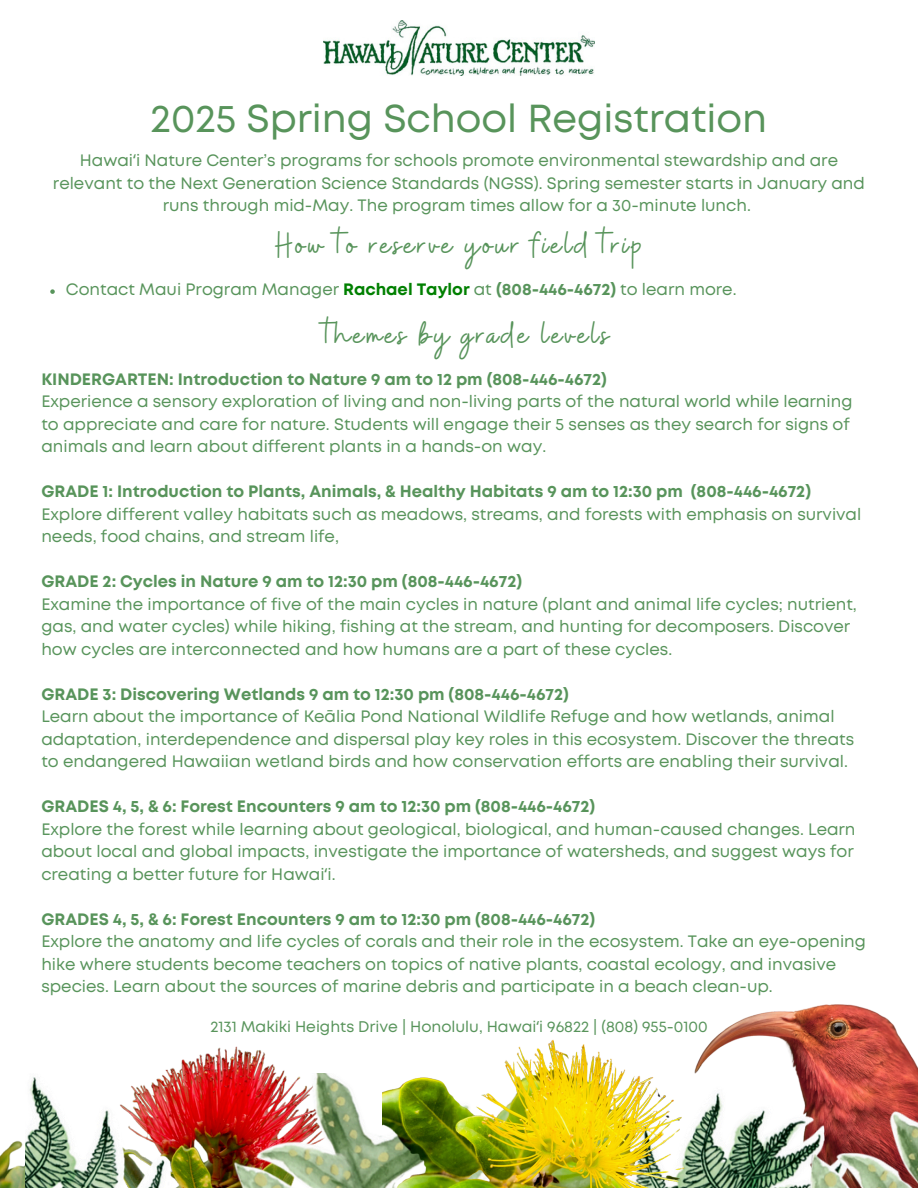
<style>
.page{position:relative;width:918px;height:1188px;background:#fff}
.page>*{position:absolute;margin:0;border:0;box-sizing:border-box;transform-origin:0 0}
.t1{font:39px "Mont";color:#58945b}
.t2{font:37.5px "Buffalo";letter-spacing:.075em;color:#58945b}
.t3{font:16.5px/22.5px "Mont";color:#58945b}
.t4{font:700 16.5px "Mont";color:#58945b}
.t5{font:15.45px "Mont";color:#58945b}
.s1{font-family:"Noto Sans"}
.s2{font-weight:700;color:#008000}
.s3{font-weight:700}
</style>
<div class="page">
<img style="left:323px;top:20px;width:271px;height:56px">
<svg style="left:50px;top:289px;width:5px;height:5px"></svg>
<img style="left:757px;top:1004px;width:161px;height:70px">
<img style="left:0;top:1046px;width:328px;height:142px">
<img style="left:25px;top:1074px;width:893px;height:114px">
<img style="left:382px;top:1014px;width:375px;height:174px">
<h1 class="t1" style="left:151px;top:104px;width:618px">2025 Spring School Registration</h1>
<p class="t3" style="left:53px;top:151px;width:814px;text-align:center">Hawai<span class="s1">ʻ</span>i Nature Center’s programs for schools promote environmental stewardship and are relevant to the Next Generation Science Standards (NGSS). Spring semester starts in January and runs through mid-May. The program times allow for a 30-minute lunch.</p>
<p class="t2" style="left:275px;top:221px;width:369px">How to reserve your field trip</p>
<p class="t3" style="left:66px;top:279px;width:672px">Contact Maui Program Manager <span class="s2">Rachael Taylor</span> at <span class="s3">(808-446-4672)</span> to learn more.</p>
<p class="t2" style="left:325px;top:310px;width:286px">themes by grade levels</p>
<h1 class="t4" style="left:41px;top:373px;width:567px">KINDERGARTEN: Introduction to Nature 9 am to 12 pm (808-446-4672)</h1>
<p class="t3" style="left:41px;top:391px;width:813px">Experience a sensory exploration of living and non-living parts of the natural world while learning to appreciate and care for nature. Students will engage their 5 senses as they search for signs of animals and learn about different plants in a hands-on way.</p>
<p class="t4" style="left:41px;top:485px;width:771px">GRADE 1: Introduction to Plants, Animals, &amp; Healthy Habitats 9 am to 12:30 pm (808-446-4672)</p>
<p class="t3" style="left:41px;top:504px;width:822px">Explore different valley habitats such as meadows, streams, and forests with emphasis on survival needs, food chains, and stream life,</p>
<p class="t4" style="left:41px;top:575px;width:482px">GRADE 2: Cycles in Nature 9 am to 12:30 pm (808-446-4672)</p>
<p class="t3" style="left:41px;top:594px;width:817px">Examine the importance of five of the main cycles in nature (plant and animal life cycles; nutrient, gas, and water cycles) while hiking, fishing at the stream, and hunting for decomposers. Discover how cycles are interconnected and how humans are a part of these cycles.</p>
<p class="t4" style="left:41px;top:688px;width:529px">GRADE 3: Discovering Wetlands 9 am to 12:30 pm (808-446-4672)</p>
<p class="t3" style="left:41px;top:706px;width:814px">Learn about the importance of Keālia Pond National Wildlife Refuge and how wetlands, animal adaptation, interdependence and dispersal play key roles in this ecosystem. Discover the threats to endangered Hawaiian wetland birds and how conservation efforts are enabling their survival.</p>
<p class="t4" style="left:41px;top:800px;width:555px">GRADES 4, 5, &amp; 6: Forest Encounters 9 am to 12:30 pm (808-446-4672)</p>
<p class="t3" style="left:41px;top:819px;width:816px;text-align:justify">Explore the forest while learning about geological, biological, and human-caused changes. Learn about local and global impacts, investigate the importance of watersheds, and suggest ways for creating a better future for Hawai<span class="s1">ʻ</span>i.</p>
<p class="t4" style="left:41px;top:913px;width:555px">GRADES 4, 5, &amp; 6: Forest Encounters 9 am to 12:30 pm (808-446-4672)</p>
<p class="t3" style="left:41px;top:931px;width:826px">Explore the anatomy and life cycles of corals and their role in the ecosystem. Take an eye-opening hike where students become teachers on topics of native plants, coastal ecology, and invasive species. Learn about the sources of marine debris and participate in a beach clean-up.</p>
<h1 class="t5" style="left:210px;top:1021px;width:499px">2131 Makiki Heights Drive | Honolulu, Hawai<span class="s1">ʻ</span>i 96822 | (808) 955-0100</h1>
</div>
